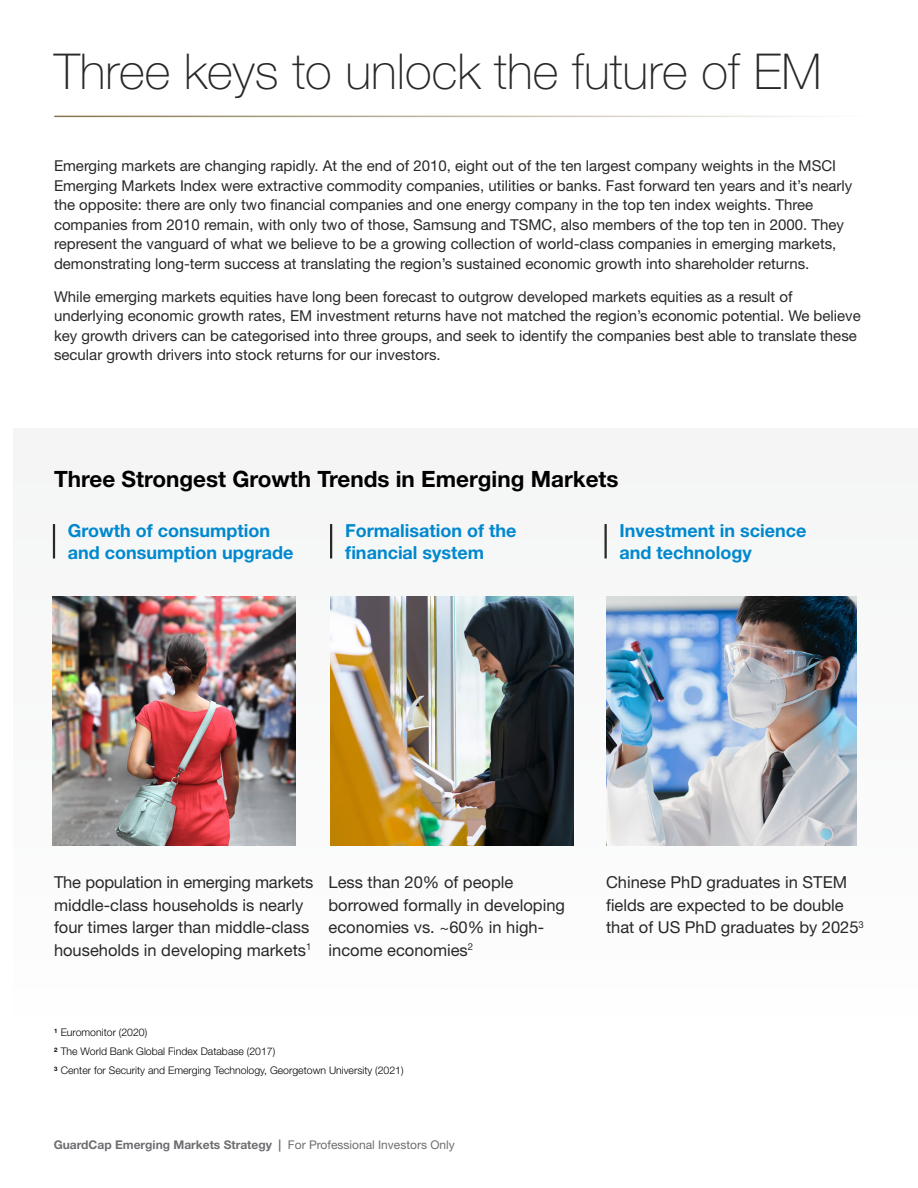
<style>
.page{position:relative;width:918px;height:1188px;background:#fff}
.page>*{position:absolute;margin:0;border:0;box-sizing:border-box;transform-origin:0 0}
.t1{font:100 49.5px "Helvetica Neue LT Std";color:#292829}
.t2{font:700 22.5px "Helvetica Neue LT Std";color:#000}
.t3{font:700 18px/22.5px "Helvetica Neue LT Std";color:#0088ce}
.t4{font:16.5px/22.5px "Helvetica Neue LT Std";color:#292829}
.t5{font:15px/19.5px "Helvetica Neue LT Std";color:#292829}
.t6{font:700 12px "Helvetica Neue LT Std";color:#6d6e71}
.t7{font:300 10.5px/18.8px "Helvetica Neue LT Std";color:#000}
.s1{font-weight:400}
</style>
<div class="page">
<div style="left:14px;top:428px;width:904px;height:601px;background:#f9f9fa"></div>
<img style="left:53px;top:596px;width:242px;height:249px">
<img style="left:330px;top:596px;width:244px;height:249px">
<img style="left:606px;top:596px;width:251px;height:249px">
<hr style="left:53px;top:524px;width:2px;height:34px;background:#292829">
<hr style="left:330px;top:524px;width:2px;height:34px;background:#292829">
<hr style="left:604px;top:524px;width:3px;height:34px;background:#292829">
<hr style="left:55px;top:116px;width:808px;height:1px;background:#87764e">
<h1 class="t1" style="left:54px;top:43px;width:769px">Three keys to unlock the future of EM</h1>
<p class="t5" style="left:54px;top:156px;width:800px">Emerging markets are changing rapidly. At the end of 2010, eight out of the ten largest company weights in the MSCI Emerging Markets Index were extractive commodity companies, utilities or banks. Fast forward ten years and it’s nearly the opposite: there are only two financial companies and one energy company in the top ten index weights. Three companies from 2010 remain, with only two of those, Samsung and TSMC, also members of the top ten in 2000. They represent the vanguard of what we believe to be a growing collection of world-class companies in emerging markets, demonstrating long-term success at translating the region’s sustained economic growth into shareholder returns.</p>
<p class="t5" style="left:54px;top:287px;width:808px">While emerging markets equities have long been forecast to outgrow developed markets equities as a result of underlying economic growth rates, EM investment returns have not matched the region’s economic potential. We believe key growth drivers can be categorised into three groups, and seek to identify the companies best able to translate these secular growth drivers into stock returns for our investors.</p>
<h2 class="t2" style="left:54px;top:465px;width:566px">Three Strongest Growth Trends in Emerging Markets</h2>
<p class="t3" style="left:68px;top:519px;width:227px">Growth of consumption and consumption upgrade</p>
<p class="t3" style="left:345px;top:519px;width:173px">Formalisation of the financial system</p>
<p class="t3" style="left:620px;top:519px;width:188px">Investment in science and technology</p>
<p class="t4" style="left:54px;top:871px;width:261px">The population in emerging markets middle-class households is nearly four times larger than middle-class households in developing markets<sup>1</sup></p>
<p class="t4" style="left:328px;top:871px;width:238px">Less than 20% of people borrowed formally in developing economies vs. ~60% in high&shy;income economies<sup>2</sup></p>
<p class="t7" style="left:54px;top:1023px;width:351px"><sup>1</sup> Euromonitor (2020)<br><sup>2</sup> The World Bank Global Findex Database (2017)<br><sup>3</sup> Center for Security and Emerging Technology, Georgetown University (2021)</p>
<p class="t6" style="left:54px;top:1137px;width:403px">GuardCap Emerging Markets Strategy | <span class="s1">For Professional Investors Only</span></p>
<p class="t4" style="left:606px;top:871px;width:259px">Chinese PhD graduates in STEM fields are expected to be double that of US PhD graduates by 2025<sup>3</sup></p>
</div>
